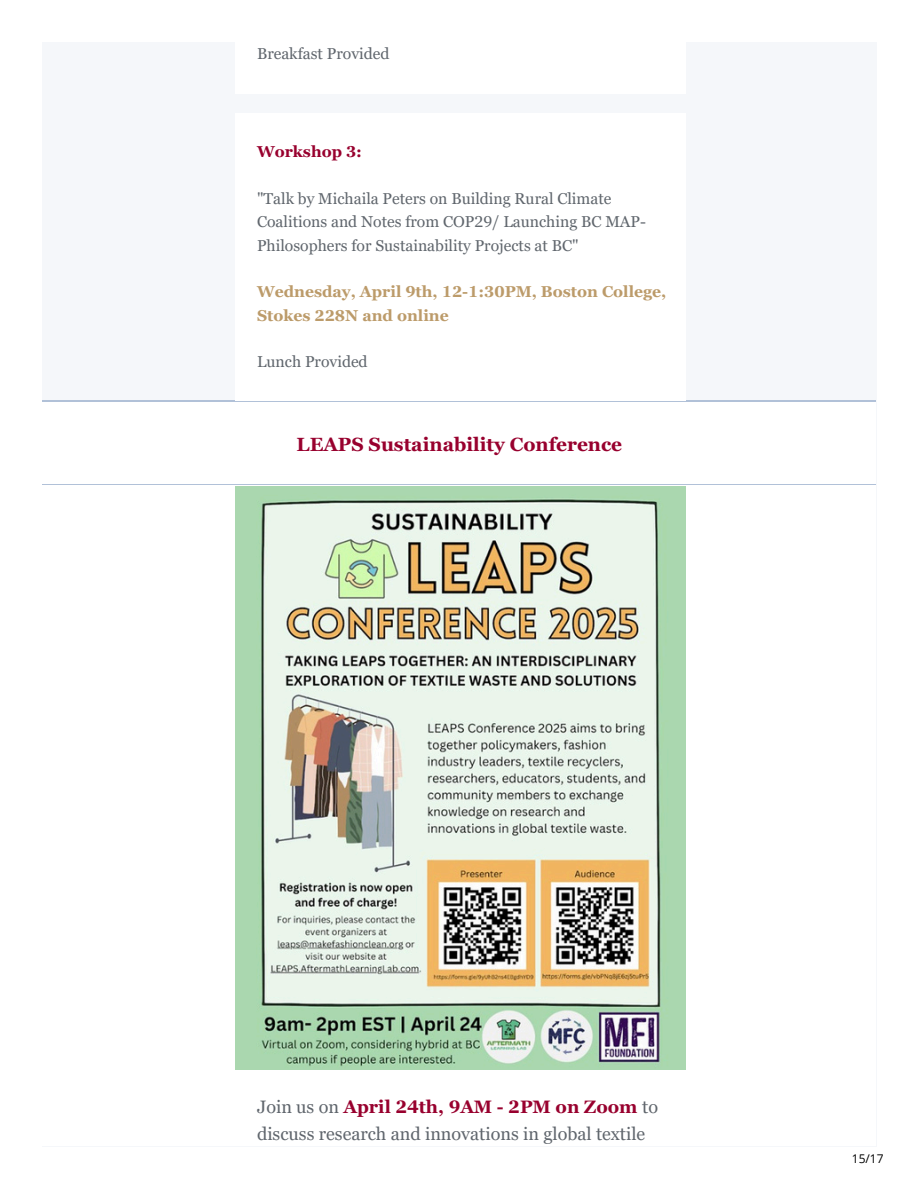
<style>
.page{position:relative;width:918px;height:1188px;background:#fff}
.page>*{position:absolute;margin:0;border:0;box-sizing:border-box;transform-origin:0 0}
.t1{font:700 19.2px "Georgia Pro";color:#98002e}
.t2{font:18px/27px "Georgia Pro";color:#60666d}
.t3{font:15.75px/23.7px "Georgia Pro";color:#60666d}
.t4{font:700 15.75px/23.7px "Georgia Pro";color:#bc9b6a}
.t5{font:700 15.75px "Georgia Pro";color:#98002e}
.t6{font:12px "Open Sans";color:#000}
.s1{font-weight:700;color:#98002e}
</style>
<div class="page">
<div style="left:43px;top:43px;width:833px;height:1103px;background:#f5f7fa"></div>
<div style="left:43px;top:400px;width:833px;height:86px;background:#fff"></div>
<hr style="left:43px;top:400px;width:833px;height:2px;background:#b1c1d8">
<hr style="left:43px;top:485px;width:833px;height:1px;background:#b1c1d8">
<div style="left:43px;top:486px;width:833px;height:660px;background:#fff"></div>
<div style="left:235px;top:43px;width:450px;height:50px;background:#fff"></div>
<div style="left:235px;top:114px;width:450px;height:286px;background:#fff"></div>
<img style="left:235px;top:486px;width:450px;height:584px">
<h4 class="t3" style="left:257px;top:42px;width:134px">Breakfast Provided</h4>
<h3 class="t5" style="left:257px;top:143px;width:107px">Workshop 3:</h3>
<h4 class="t3" style="left:257px;top:186px;width:390px">"Talk by Michaila Peters on Building Rural Climate<br>Coalitions and Notes from COP29/ Launching BC MAP-<br>Philosophers for Sustainability Projects at BC"</h4>
<h3 class="t4" style="left:257px;top:280px;width:411px">Wednesday, April 9th, 12-1:30PM, Boston College,<br>Stokes 228N and online</h3>
<h4 class="t3" style="left:257px;top:349px;width:112px">Lunch Provided</h4>
<h1 class="t1" style="left:297px;top:433px;width:327px">LEAPS Sustainability Conference</h1>
<p class="t2" style="left:257px;top:1093px;width:403px">Join us on <span class="s1">April 24th, 9AM - 2PM on Zoom</span> to discuss research and innovations in global textile</p>
<h2 class="t6" style="left:852px;top:1151px;width:33px">15/17</h2>
</div>
